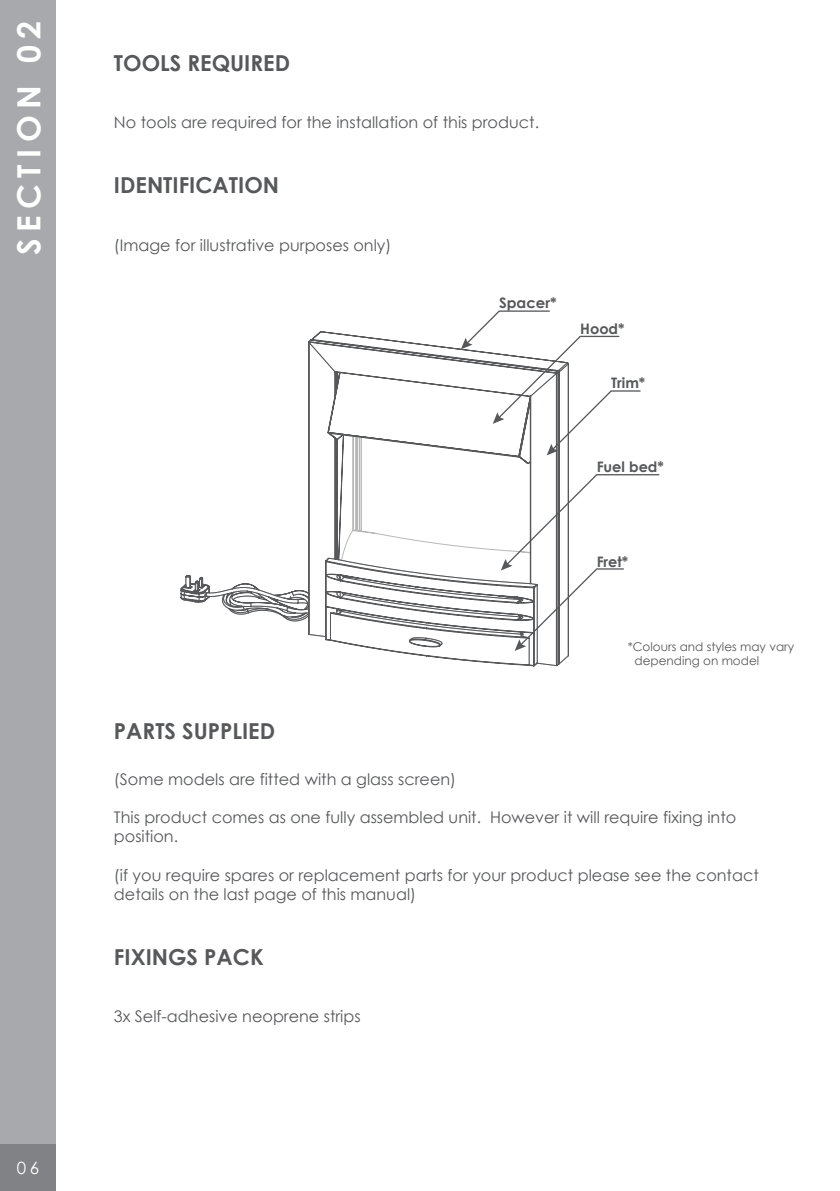
<style>
.page{position:relative;width:840px;height:1191px;background:#fff}
.page>*{position:absolute;margin:0;border:0;box-sizing:border-box;transform-origin:0 0}
.t1{font:700 32px "Century Gothic";letter-spacing:.2em;color:#fff}
.t2{font:700 22px "Century Gothic";color:#57585a}
.t3{font:17px "Century Gothic";color:#fff}
.t4{font:16px/19.2px "Century Gothic";color:#57585a}
.t5{font:700 14.4px "Century Gothic";color:#57585a}
.t6{font:12px/14.4px "Century Gothic";color:#57585a}
</style>
<div class="page">
<div style="left:0;top:0;width:56px;height:1189px;background:#a8a9ad"></div>
<div style="left:0;top:1144px;width:56px;height:47px;background:#808285"></div>
<svg style="left:180px;top:331px;width:389px;height:335px"></svg>
<svg style="left:460px;top:310px;width:152px;height:145px"></svg>
<hr style="left:499px;top:310px;width:50px;height:2px;background:#57585a">
<hr style="left:580px;top:336px;width:38px;height:1px;background:#57585a">
<hr style="left:610px;top:390px;width:29px;height:2px;background:#57585a">
<hr style="left:596px;top:474px;width:62px;height:1px;background:#57585a">
<svg style="left:500px;top:473px;width:123px;height:178px"></svg>
<h1 class="t1" style="left:5px;top:255px;width:235px;rotate:-90deg">SECTION 02</h1>
<p class="t3" style="left:17px;top:1156px;width:24px">06</p>
<h2 class="t2" style="left:114px;top:46px;width:177px">TOOLS REQUIRED</h2>
<p class="t4" style="left:114px;top:113px;width:426px">No tools are required for the installation of this product.</p>
<h2 class="t2" style="left:114px;top:169px;width:166px">IDENTIFICATION</h2>
<p class="t4" style="left:114px;top:235px;width:279px">(Image for illustrative purposes only)</p>
<p class="t5" style="left:499px;top:292px;width:59px">Spacer*</p>
<p class="t5" style="left:580px;top:317px;width:46px">Hood*</p>
<p class="t5" style="left:610px;top:372px;width:36px">Trim*</p>
<p class="t5" style="left:596px;top:456px;width:69px">Fuel bed*</p>
<p class="t5" style="left:596px;top:550px;width:33px">Fret*</p>
<p class="t6" style="left:634px;top:639px;width:161px;text-indent:-7px">*Colours and styles may vary depending on model</p>
<h2 class="t2" style="left:114px;top:714px;width:163px">PARTS SUPPLIED</h2>
<p class="t4" style="left:114px;top:769px;width:343px">(Some models are fitted with a glass screen)</p>
<p class="t4" style="left:114px;top:807px;width:623px">This product comes as one fully assembled unit. However it will require fixing into position.</p>
<p class="t4" style="left:114px;top:865px;width:646px">(if you require spares or replacement parts for your product please see the contact details on the last page of this manual)</p>
<h2 class="t2" style="left:114px;top:940px;width:151px">FIXINGS PACK</h2>
<p class="t4" style="left:114px;top:1006px;width:248px">3x Self-adhesive neoprene strips</p>
</div>
